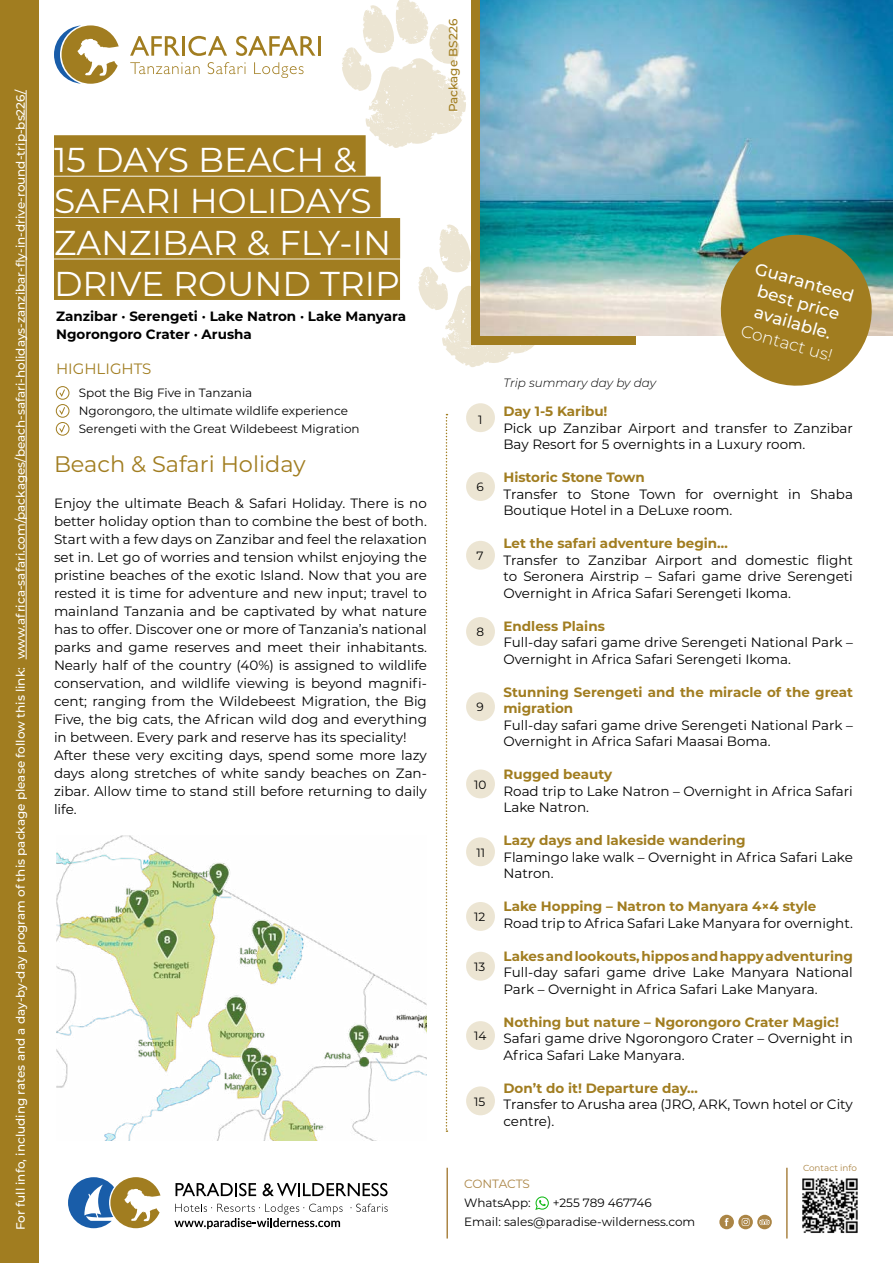
<style>
.page{position:relative;width:893px;height:1263px;background:#fff}
.page>*{position:absolute;margin:0;border:0;box-sizing:border-box;transform-origin:0 0}
.t1{font:34.5px/41.4px "Montserrat";color:#fff}
.t2{font:22.5px "Montserrat";color:#a17d20}
.t3{font:500 16.95px/21.1px "Montserrat";color:#fff;text-align:center}
.t4{font:300 16.95px "Montserrat";color:#fff}
.t5{font:15px "Montserrat";color:#a17d20}
.t6{font:13.5px/18px "Montserrat";color:#000}
.t7{font:700 13.5px/16.5px "Montserrat";color:#a17d20}
.t8{font:700 13.5px/18px "Montserrat";color:#000}
.t9{font:12px/18px "Montserrat";color:#000}
.t10{font:500 12px "Montserrat";color:#fff}
.t11{font:italic 300 12px "Montserrat";color:#000}
.t12{font:500 12px "Montserrat";color:#a17d20}
.t13{font:12px "Montserrat";letter-spacing:-.01em;color:#ab8545}
.t14{font:8.85px "Montserrat";color:#ab8545}
</style>
<div class="page">
<svg style="left:342px;top:0;width:124px;height:148px"></svg>
<svg style="left:418px;top:224px;width:125px;height:143px"></svg>
<div style="left:471px;top:0;width:164px;height:344px;background:#a17d20"></div>
<img style="left:481px;top:0;width:412px;height:336px">
<div style="left:0;top:0;width:38px;height:1263px;background:#a17d20"></div>
<div style="left:54px;top:135px;width:312px;height:41px;background:#a17d20"></div>
<div style="left:54px;top:177px;width:327px;height:40px;background:#a17d20"></div>
<div style="left:54px;top:218px;width:346px;height:41px;background:#a17d20"></div>
<div style="left:54px;top:259px;width:346px;height:41px;background:#a17d20"></div>
<svg style="left:446px;top:414px;width:1px;height:718px"></svg>
<svg style="left:59px;top:389px;width:6px;height:8px"></svg>
<div style="left:56px;top:386px;width:13px;height:14px;border:1px solid #a17d20;border-radius:50%"></div>
<svg style="left:59px;top:407px;width:6px;height:8px"></svg>
<div style="left:56px;top:404px;width:13px;height:14px;border:1px solid #a17d20;border-radius:50%"></div>
<svg style="left:59px;top:425px;width:6px;height:8px"></svg>
<div style="left:56px;top:422px;width:13px;height:13px;border:1px solid #a17d20;border-radius:50%"></div>
<img style="left:56px;top:836px;width:371px;height:305px">
<svg style="left:130px;top:36px;width:50px;height:20px"></svg>
<hr style="left:182px;top:36px;width:3px;height:20px;background:#a17d20">
<svg style="left:188px;top:36px;width:39px;height:20px"></svg>
<svg style="left:236px;top:36px;width:79px;height:20px"></svg>
<hr style="left:318px;top:36px;width:2px;height:20px;background:#a17d20">
<svg style="left:54px;top:25px;width:65px;height:59px"></svg>
<svg style="left:130px;top:62px;width:70px;height:12px"></svg>
<svg style="left:208px;top:62px;width:38px;height:12px"></svg>
<svg style="left:254px;top:62px;width:50px;height:16px"></svg>
<svg style="left:719px;top:1215px;width:53px;height:14px"></svg>
<svg style="left:535px;top:1196px;width:14px;height:14px"></svg>
<hr style="left:446px;top:1168px;width:2px;height:70px;background:#ab8545">
<hr style="left:786px;top:1168px;width:2px;height:70px;background:#ab8545">
<svg style="left:68px;top:1177px;width:92px;height:51px"></svg>
<svg style="left:176px;top:1183px;width:80px;height:13px"></svg>
<svg style="left:263px;top:1183px;width:125px;height:13px"></svg>
<svg style="left:350px;top:1203px;width:38px;height:9px"></svg>
<svg style="left:174px;top:1203px;width:169px;height:26px"></svg>
<hr style="left:26px;top:90px;width:1px;height:569px;background:#fff">
<img style="left:802px;top:1178px;width:56px;height:55px">
<svg style="left:712px;top:226px;width:168px;height:160px;background:#9c9454"></svg>
<div style="left:466px;top:403px;width:29px;height:29px;background:#ece5d3;border-radius:50%"></div>
<div style="left:466px;top:472px;width:29px;height:29px;background:#ece5d3;border-radius:50%"></div>
<div style="left:466px;top:541px;width:29px;height:29px;background:#ece5d3;border-radius:50%"></div>
<div style="left:466px;top:617px;width:29px;height:29px;background:#ece5d3;border-radius:50%"></div>
<div style="left:466px;top:692px;width:29px;height:29px;background:#ece5d3;border-radius:50%"></div>
<div style="left:466px;top:769px;width:29px;height:29px;background:#ece5d3;border-radius:50%"></div>
<div style="left:466px;top:837px;width:29px;height:29px;background:#ece5d3;border-radius:50%"></div>
<div style="left:466px;top:902px;width:29px;height:29px;background:#ece5d3;border-radius:50%"></div>
<div style="left:466px;top:952px;width:29px;height:29px;background:#ece5d3;border-radius:50%"></div>
<div style="left:466px;top:1021px;width:29px;height:29px;background:#ece5d3;border-radius:50%"></div>
<div style="left:466px;top:1086px;width:29px;height:29px;background:#ece5d3;border-radius:50%"></div>
<p class="t10" style="left:12px;top:659px;width:572px;rotate:-90deg">www.africa-safari.com/packages/beach-safari-holidays-zanzibar-fly-in-drive-round-trip-bs226/</p>
<p class="t10" style="left:12px;top:1230px;width:565px;rotate:-90deg">For full info, including rates and a day-by-day program of this package please follow this link:</p>
<h1 class="t1" style="left:54px;top:138px;width:348px">15 DAYS BEACH &amp;<br>SAFARI HOLIDAYS<br>ZANZIBAR &amp; FLY-IN<br>DRIVE ROUND TRIP</h1>
<p class="t8" style="left:56px;top:306px;width:351px">Zanzibar · Serengeti · Lake Natron · Lake Manyara<br>Ngorongoro Crater · Arusha</p>
<p class="t5" style="left:56px;top:359px;width:97px">HIGHLIGHTS</p>
<p class="t9" style="left:79px;top:383px;width:282px">Spot the Big Five in Tanzania<br>Ngorongoro, the ultimate wildlife experience<br>Serengeti with the Great Wildebeest Migration</p>
<h2 class="t2" style="left:54px;top:448px;width:253px">Beach &amp; Safari Holiday</h2>
<p class="t6" style="left:54px;top:494px;width:374px">Enjoy the ultimate Beach &amp; Safari Holiday. There is no better holiday option than to combine the best of both.<br>Start with a few days on Zanzibar and feel the relaxation set in. Let go of worries and tension whilst enjoying the pristine beaches of the exotic Island. Now that you are rested it is time for adventure and new input; travel to mainland Tanzania and be captivated by what nature has to offer. Discover one or more of Tanzania’s national parks and game reserves and meet their inhabitants.<br>Nearly half of the country (40%) is assigned to wildlife conservation, and wildlife viewing is beyond magnifi&shy;cent; ranging from the Wildebeest Migration, the Big Five, the big cats, the African wild dog and everything in between. Every park and reserve has its speciality!<br>After these very exciting days, spend some more lazy days along stretches of white sandy beaches on Zan&shy;zibar. Allow time to stand still before returning to daily life.</p>
<p class="t12" style="left:445px;top:112px;width:95px;rotate:-90deg">Package BS226</p>
<p class="t9" style="left:478px;top:410px;width:6px">1</p>
<p class="t9" style="left:476px;top:477px;width:9px">6</p>
<p class="t9" style="left:476px;top:546px;width:9px">7</p>
<p class="t9" style="left:476px;top:622px;width:9px">8</p>
<p class="t9" style="left:476px;top:698px;width:9px">9</p>
<p class="t9" style="left:474px;top:775px;width:14px">10</p>
<p class="t9" style="left:476px;top:843px;width:10px">11</p>
<p class="t9" style="left:474px;top:907px;width:13px">12</p>
<p class="t9" style="left:474px;top:957px;width:13px">13</p>
<p class="t9" style="left:474px;top:1027px;width:14px">14</p>
<p class="t9" style="left:474px;top:1092px;width:13px">15</p>
<p class="t3" style="left:758px;top:257px;width:103px;rotate:16deg">Guaranteed best price available.</p>
<p class="t4" style="left:745px;top:319px;width:96px;rotate:16deg">Contact us!</p>
<p class="t11" style="left:503px;top:375px;width:154px">Trip summary day by day</p>
<p class="t7" style="left:503px;top:403px;width:106px">Day 1-5 Karibu!</p>
<p class="t6" style="left:503px;top:419px;width:351px;line-height:16.5px">Pick up Zanzibar Airport and transfer to Zanzibar<br>Bay Resort for 5 overnights in a Luxury room.</p>
<p class="t7" style="left:503px;top:469px;width:143px">Historic Stone Town</p>
<p class="t6" style="left:503px;top:485px;width:351px;line-height:16.5px">Transfer to Stone Town for overnight in Shaba<br>Boutique Hotel in a DeLuxe room.</p>
<p class="t7" style="left:503px;top:535px;width:226px">Let the safari adventure begin…</p>
<p class="t6" style="left:503px;top:551px;width:351px;line-height:16.5px;text-align:justify">Transfer to Zanzibar Airport and domestic flight to Seronera Airstrip – Safari game drive Serengeti Overnight in Africa Safari Serengeti Ikoma.</p>
<p class="t7" style="left:503px;top:617px;width:103px">Endless Plains</p>
<p class="t6" style="left:503px;top:634px;width:351px;line-height:16.5px">Full-day safari game drive Serengeti National Park –<br>Overnight in Africa Safari Serengeti Ikoma.</p>
<p class="t7" style="left:503px;top:683px;width:351px">Stunning Serengeti and the miracle of the great migration</p>
<p class="t6" style="left:503px;top:716px;width:351px;line-height:16.5px">Full-day safari game drive Serengeti National Park –<br>Overnight in Africa Safari Maasai Boma.</p>
<p class="t7" style="left:503px;top:766px;width:110px">Rugged beauty</p>
<p class="t6" style="left:503px;top:782px;width:351px;line-height:16.5px">Road trip to Lake Natron – Overnight in Africa Safari<br>Lake Natron.</p>
<p class="t7" style="left:503px;top:832px;width:244px">Lazy days and lakeside wandering</p>
<p class="t6" style="left:503px;top:848px;width:351px;line-height:16.5px">Flamingo lake walk – Overnight in Africa Safari Lake<br>Natron.</p>
<p class="t7" style="left:503px;top:898px;width:314px">Lake Hopping – Natron to Manyara 4×4 style</p>
<p class="t6" style="left:503px;top:913px;width:351px">Road trip to Africa Safari Lake Manyara for overnight.</p>
<p class="t7" style="left:503px;top:947px;width:351px">Lakes and lookouts, hippos and happy adventuring</p>
<p class="t6" style="left:503px;top:964px;width:351px;line-height:16.5px">Full-day safari game drive Lake Manyara National<br>Park – Overnight in Africa Safari Lake Manyara.</p>
<p class="t7" style="left:503px;top:1013px;width:337px">Nothing but nature – Ngorongoro Crater Magic!</p>
<p class="t6" style="left:503px;top:1030px;width:351px;line-height:16.5px">Safari game drive Ngorongoro Crater – Overnight in<br>Africa Safari Lake Manyara.</p>
<p class="t7" style="left:503px;top:1079px;width:196px">Don’t do it! Departure day…</p>
<p class="t6" style="left:503px;top:1096px;width:351px;line-height:16.5px">Transfer to Arusha area (JRO, ARK, Town hotel or City centre).</p>
<p class="t14" style="left:803px;top:1161px;width:55px">Contact info</p>
<p class="t13" style="left:464px;top:1176px;width:67px">CONTACTS</p>
<p class="t9" style="left:464px;top:1193px;width:68px">WhatsApp:</p>
<p class="t9" style="left:553px;top:1193px;width:100px">+255 789 467746</p>
<p class="t9" style="left:464px;top:1212px;width:233px">Email: sales@paradise-wilderness.com</p>
</div>
